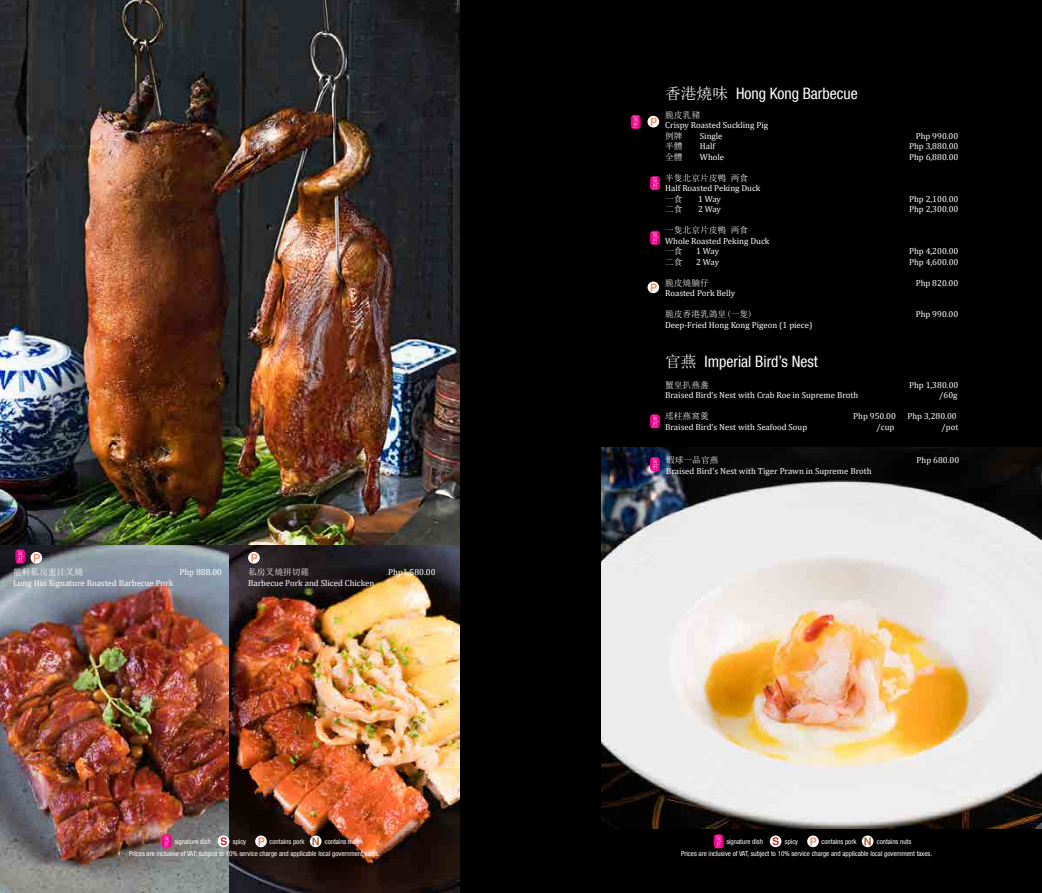
<style>
.page{position:relative;width:1042px;height:893px;background:#fff}
.page>*{position:absolute;margin:0;border:0;box-sizing:border-box;transform-origin:0 0}
.t1{font:condensed 15.75px "Helvetica Neue LT Com";color:#fff}
.t2{font:8.75px "Cambria";color:#fff}
.t3{font:8.75px "Sim Sun";color:#fff}
.t4{font:condensed 7px "Helvetica Neue LT Com";color:#fff}
.s1{font-family:"Sim Sun";font-stretch:normal}
</style>
<div class="page">
<div style="left:515px;top:0;width:527px;height:893px;background:#000"></div>
<img style="left:601px;top:448px;width:441px;height:380px">
<div style="left:435px;top:0;width:166px;height:893px;background:#000"></div>
<img style="left:0;top:0;width:459px;height:546px">
<img style="left:0;top:546px;width:229px;height:347px">
<img style="left:229px;top:546px;width:230px;height:347px">
<svg style="left:162px;top:834px;width:10px;height:14px"></svg>
<svg style="left:163px;top:836px;width:7px;height:12px"></svg>
<svg style="left:255px;top:835px;width:12px;height:12px"></svg>
<svg style="left:258px;top:837px;width:6px;height:8px"></svg>
<svg style="left:310px;top:835px;width:11px;height:12px"></svg>
<svg style="left:312px;top:837px;width:7px;height:8px"></svg>
<svg style="left:218px;top:835px;width:11px;height:12px"></svg>
<svg style="left:221px;top:837px;width:6px;height:8px"></svg>
<svg style="left:714px;top:834px;width:9px;height:14px"></svg>
<svg style="left:715px;top:836px;width:7px;height:12px"></svg>
<svg style="left:807px;top:835px;width:12px;height:12px"></svg>
<svg style="left:810px;top:837px;width:6px;height:8px"></svg>
<svg style="left:862px;top:835px;width:11px;height:12px"></svg>
<svg style="left:864px;top:837px;width:7px;height:8px"></svg>
<svg style="left:770px;top:835px;width:11px;height:12px"></svg>
<svg style="left:772px;top:837px;width:7px;height:8px"></svg>
<svg style="left:31px;top:552px;width:11px;height:12px"></svg>
<svg style="left:34px;top:554px;width:6px;height:8px"></svg>
<svg style="left:248px;top:552px;width:12px;height:12px"></svg>
<svg style="left:251px;top:554px;width:6px;height:8px"></svg>
<svg style="left:647px;top:116px;width:12px;height:11px"></svg>
<svg style="left:651px;top:118px;width:6px;height:8px"></svg>
<svg style="left:647px;top:282px;width:12px;height:11px"></svg>
<svg style="left:651px;top:283px;width:6px;height:8px"></svg>
<svg style="left:15px;top:549px;width:10px;height:14px"></svg>
<svg style="left:17px;top:551px;width:7px;height:12px"></svg>
<div style="left:631px;top:115px;width:9px;height:14px;background:#ec008b;border-radius:4px"></div>
<svg style="left:632px;top:116px;width:7px;height:12px"></svg>
<div style="left:650px;top:176px;width:10px;height:14px;background:#ec008b;border-radius:4px"></div>
<svg style="left:651px;top:177px;width:7px;height:13px"></svg>
<div style="left:650px;top:231px;width:10px;height:14px;background:#ec008b;border-radius:4px"></div>
<svg style="left:651px;top:232px;width:7px;height:12px"></svg>
<div style="left:650px;top:457px;width:10px;height:14px;background:#ec008b;border-radius:4px"></div>
<svg style="left:651px;top:458px;width:7px;height:13px"></svg>
<svg style="left:650px;top:414px;width:10px;height:14px"></svg>
<svg style="left:651px;top:416px;width:7px;height:12px"></svg>
<p class="t3" style="left:13px;top:568px;width:71px">龍軒私房蜜汁叉燒</p>
<p class="t2" style="left:179px;top:567px;width:44px">Php 888.00</p>
<p class="t2" style="left:13px;top:578px;width:162px">Lung Hin Signature Roasted Barbecue Pork</p>
<p class="t3" style="left:248px;top:568px;width:63px">私房叉燒拼切雞</p>
<p class="t2" style="left:388px;top:567px;width:49px">Php1,580.00</p>
<p class="t2" style="left:248px;top:578px;width:128px">Barbecue Pork and Sliced Chicken</p>
<p class="t4" style="left:174px;top:837px;width:38px">signature dish</p>
<p class="t4" style="left:233px;top:837px;width:15px">spicy</p>
<p class="t4" style="left:269px;top:837px;width:36px">contains pork</p>
<p class="t4" style="left:325px;top:837px;width:36px">contains nuts</p>
<p class="t4" style="left:129px;top:850px;width:252px">Prices are inclusive of VAT, subject to 10% service charge and applicable local government taxes.</p>
<h1 class="t1" style="left:665px;top:84px;width:194px"><span class="s1">香港燒味</span> Hong Kong Barbecue</h1>
<p class="t3" style="left:665px;top:110px;width:36px">脆皮乳豬</p>
<p class="t2" style="left:665px;top:120px;width:104px">Crispy Roasted Suckling Pig</p>
<p class="t3" style="left:665px;top:131px;width:19px">例牌</p>
<p class="t2" style="left:700px;top:131px;width:24px">Single</p>
<p class="t2" style="left:915px;top:131px;width:44px">Php 990.00</p>
<p class="t3" style="left:665px;top:142px;width:19px">半體</p>
<p class="t2" style="left:700px;top:141px;width:17px">Half</p>
<p class="t2" style="left:909px;top:141px;width:51px">Php 3,880.00</p>
<p class="t3" style="left:665px;top:152px;width:19px">全體</p>
<p class="t2" style="left:700px;top:152px;width:26px">Whole</p>
<p class="t2" style="left:909px;top:152px;width:51px">Php 6,880.00</p>
<p class="t3" style="left:665px;top:173px;width:85px">半隻北京片皮鴨两食</p>
<p class="t2" style="left:665px;top:183px;width:97px">Half Roasted Peking Duck</p>
<p class="t3" style="left:665px;top:194px;width:19px">一食</p>
<p class="t2" style="left:698px;top:194px;width:24px">1 Way</p>
<p class="t2" style="left:909px;top:194px;width:51px">Php 2,100.00</p>
<p class="t3" style="left:665px;top:205px;width:19px">二食</p>
<p class="t2" style="left:698px;top:204px;width:24px">2 Way</p>
<p class="t2" style="left:909px;top:204px;width:51px">Php 2,300.00</p>
<p class="t3" style="left:665px;top:226px;width:85px">一隻北京片皮鴨两食</p>
<p class="t2" style="left:665px;top:236px;width:106px">Whole Roasted Peking Duck</p>
<p class="t3" style="left:665px;top:247px;width:19px">一食</p>
<p class="t2" style="left:696px;top:246px;width:24px">1 Way</p>
<p class="t2" style="left:909px;top:246px;width:51px">Php 4,200.00</p>
<p class="t3" style="left:665px;top:257px;width:19px">二食</p>
<p class="t2" style="left:696px;top:257px;width:24px">2 Way</p>
<p class="t2" style="left:909px;top:257px;width:51px">Php 4,600.00</p>
<p class="t3" style="left:665px;top:278px;width:45px">脆皮燒腩仔</p>
<p class="t2" style="left:915px;top:278px;width:44px">Php 820.00</p>
<p class="t2" style="left:665px;top:288px;width:72px">Roasted Pork Belly</p>
<p class="t3" style="left:665px;top:310px;width:89px">脆皮香港乳鴿皇(一隻)</p>
<p class="t2" style="left:915px;top:309px;width:44px">Php 990.00</p>
<p class="t2" style="left:665px;top:320px;width:149px">Deep-Fried Hong Kong Pigeon (1 piece)</p>
<h1 class="t1" style="left:665px;top:352px;width:154px"><span class="s1">官燕</span> Imperial Bird’s Nest</h1>
<p class="t3" style="left:665px;top:380px;width:45px">蟹皇扒燕盞</p>
<p class="t2" style="left:909px;top:379px;width:51px">Php 1,380.00</p>
<p class="t2" style="left:665px;top:390px;width:195px">Braised Bird’s Nest with Crab Roe in Supreme Broth</p>
<p class="t2" style="left:939px;top:390px;width:20px">/60g</p>
<p class="t3" style="left:665px;top:411px;width:45px">瑤柱燕窩羹</p>
<p class="t2" style="left:853px;top:411px;width:44px">Php 950.00</p>
<p class="t2" style="left:907px;top:411px;width:51px">Php 3,280.00</p>
<p class="t2" style="left:665px;top:421px;width:144px">Braised Bird’s Nest with Seafood Soup</p>
<p class="t2" style="left:876px;top:421px;width:19px">/cup</p>
<p class="t2" style="left:941px;top:421px;width:18px">/pot</p>
<p class="t3" style="left:666px;top:456px;width:54px">蝦球一品官燕</p>
<p class="t2" style="left:916px;top:455px;width:44px">Php 680.00</p>
<p class="t2" style="left:666px;top:466px;width:207px">Braised Bird’s Nest with Tiger Prawn in Supreme Broth</p>
<p class="t4" style="left:726px;top:837px;width:38px">signature dish</p>
<p class="t4" style="left:785px;top:837px;width:15px">spicy</p>
<p class="t4" style="left:821px;top:837px;width:36px">contains pork</p>
<p class="t4" style="left:876px;top:837px;width:36px">contains nuts</p>
<p class="t4" style="left:681px;top:850px;width:252px">Prices are inclusive of VAT, subject to 10% service charge and applicable local government taxes.</p>
</div>
